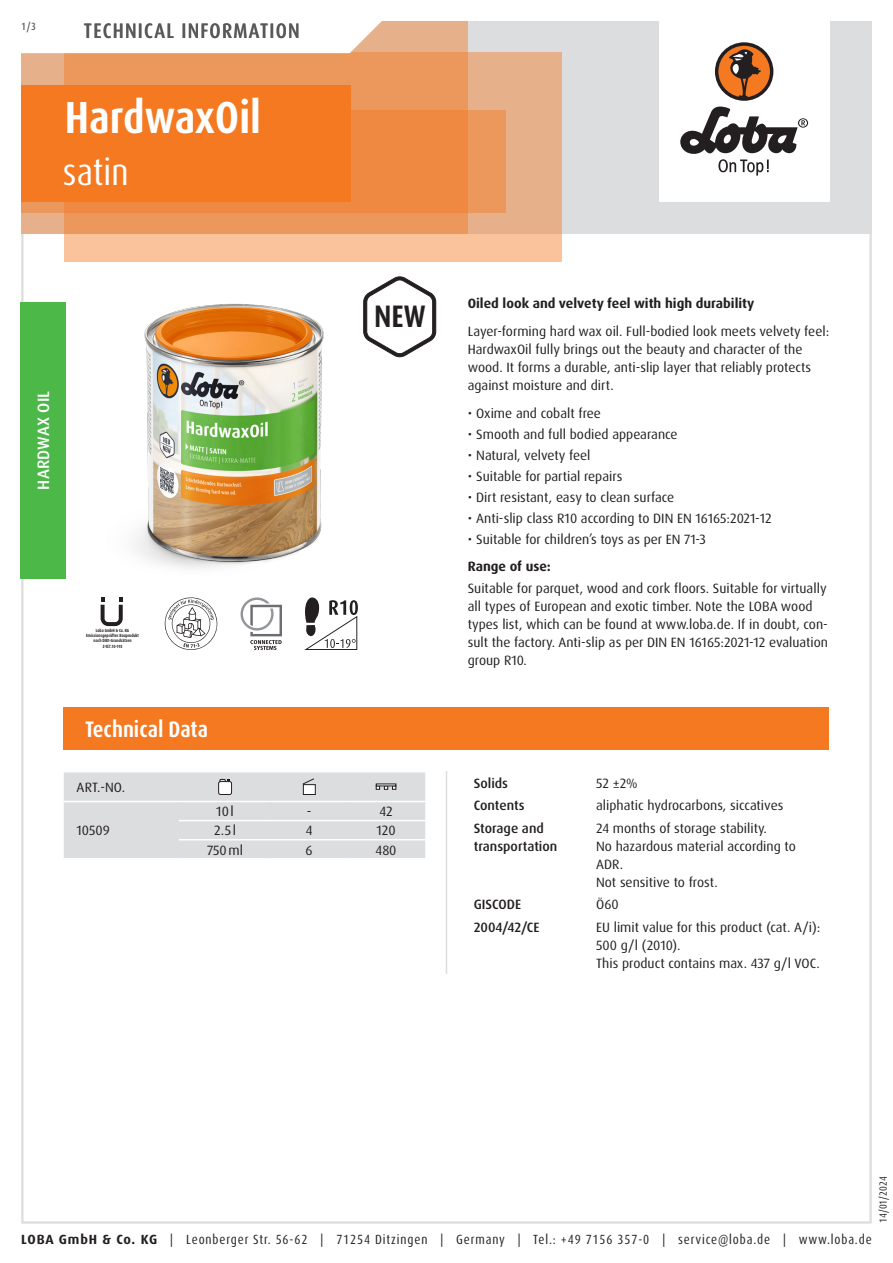
<style>
.page{position:relative;width:893px;height:1263px;background:#fff}
.page>*{position:absolute;margin:0;border:0;box-sizing:border-box;transform-origin:0 0}
.Produktname_weiss{font:700 condensed 45px "Dax Pro";color:#fff}
.Variante_weiss{font:condensed 37.5px "Dax Pro";color:#fff}
.Logos_Hinweis_Neuheit{font:700 condensed 31.2px "Dax Pro";color:#231f20}
.Abschnitt{font:700 condensed 22.5px "Dax Pro";color:#fff}
.TI{font:500 condensed 21px "Dax Pro";letter-spacing:.06em;color:#57585a}
.Produktart_Oel-Veredelung{font:500 16.5px "Dax Pro";letter-spacing:.01em;color:#fff}
.Text{font:13.5px/18px "Dax Pro";color:#231f20}
.Text_ohne_Silbentrennung{font:13.5px/18px "Dax Pro";color:#231f20}
.Text_Medium{font:500 13.5px/18px "Dax Pro";color:#231f20}
.Text_Bold{font:700 13.5px "Dax Pro";color:#231f20}
.Text_zentriert{font:13.5px "Dax Pro";color:#231f20}
.Text_Großbuchstaben{font:13.5px "Dax Pro";color:#231f20}
.t1{font:condensed 13.35px "Dax Pro";letter-spacing:.065em;color:#231f20}
.t2{font:condensed 10.5px "Dax Pro";color:#231f20}
.t3{font:500 condensed 10.5px "Dax Pro";color:#57585a}
.t4{font:700 4.5px/5.2px "Dax Pro";color:#231f20;text-align:center;scale:.82 1}
.s1{font-weight:700;font-stretch:normal}
</style>
<div class="page">
<hr style="left:446px;top:771px;width:1px;height:203px;background:#dcdddf">
<svg style="left:64px;top:772px;width:361px;height:86px;background:#dcdddf"></svg>
<div style="left:64px;top:707px;width:765px;height:43px;background:#f47921"></div>
<svg style="left:101px;top:597px;width:22px;height:29px"></svg>
<svg style="left:165px;top:597px;width:52px;height:53px"></svg>
<svg style="left:241px;top:597px;width:41px;height:53px"></svg>
<svg style="left:304px;top:597px;width:54px;height:53px"></svg>
<img style="left:134px;top:303px;width:268px;height:266px">
<div style="left:20px;top:302px;width:46px;height:276px;background:#4cb848"></div>
<div style="left:21px;top:21px;width:851px;height:213px;background:#dcdddf"></div>
<div style="left:659px;top:0;width:170px;height:202px;background:#fff"></div>
<svg style="left:680px;top:106px;width:128px;height:70px"></svg>
<div style="left:715px;top:42px;width:58px;height:59px;background:#231f20;border-radius:50%"></div>
<svg style="left:718px;top:45px;width:52px;height:52px"></svg>
<div style="left:64px;top:52px;width:497px;height:209px;background:linear-gradient(to right,#fec79f,#efb992)"></div>
<div style="left:21px;top:111px;width:485px;height:102px;background:#ec975b"></div>
<svg style="left:21px;top:21px;width:447px;height:213px;background:#ec9355"></svg>
<svg style="left:21px;top:21px;width:411px;height:34px;background:#faede4"></svg>
<div style="left:21px;top:85px;width:330px;height:117px;background:#f47921"></div>
<svg style="left:363px;top:276px;width:73px;height:81px"></svg>
<p class="t3" style="left:21px;top:19px;width:16px">1/3</p>
<p class="TI" style="left:84px;top:17px;width:217px">TECHNICAL INFORMATION</p>
<p class="Produktname_weiss" style="left:65px;top:89px;width:198px">HardwaxOil</p>
<p class="Variante_weiss" style="left:63px;top:148px;width:67px">satin</p>
<p class="Produktart_Oel-Veredelung" style="left:33px;top:490px;width:101px;rotate:-90deg">HARDWAX OIL</p>
<p class="Logos_Hinweis_Neuheit" style="left:374px;top:296px;width:53px">NEW</p>
<p class="t4" style="left:86px;top:628px;width:66px">Loba GmbH &amp; Co. KG<br>Emissionsgeprüftes Bauprodukt nach DIBt-Grundsätzen<br>Z-157.10-193</p>
<p class="Abschnitt" style="left:85px;top:715px;width:125px">Technical Data</p>
<p class="Text_Großbuchstaben" style="left:77px;top:778px;width:50px">ART.-NO.</p>
<p class="Text" style="left:77px;top:822px;width:35px">10509</p>
<p class="Text_zentriert" style="left:216px;top:803px;width:19px">10l</p>
<p class="Text_zentriert" style="left:307px;top:803px;width:6px">-</p>
<p class="Text_zentriert" style="left:379px;top:803px;width:15px">42</p>
<p class="Text_zentriert" style="left:214px;top:822px;width:24px">2.5l</p>
<p class="Text_zentriert" style="left:306px;top:822px;width:8px">4</p>
<p class="Text_zentriert" style="left:376px;top:822px;width:21px">120</p>
<p class="Text_zentriert" style="left:207px;top:841px;width:37px">750ml</p>
<p class="Text_zentriert" style="left:306px;top:841px;width:9px">6</p>
<p class="Text_zentriert" style="left:376px;top:841px;width:22px">480</p>
<p class="Text_Bold" style="left:468px;top:295px;width:288px">Oiled look and velvety feel with high durability</p>
<p class="Text" style="left:468px;top:323px;width:363px">Layer-forming hard wax oil. Full-bodied look meets velvety feel:<br>HardwaxOil fully brings out the beauty and character of the wood. It forms a durable, anti-slip layer that reliably protects against moisture and dirt.</p>
<p class="Text" style="left:468px;top:404px;width:135px">• Oxime and cobalt free</p>
<p class="Text" style="left:468px;top:425px;width:211px">• Smooth and full bodied appearance</p>
<p class="Text" style="left:468px;top:446px;width:124px">• Natural, velvety feel</p>
<p class="Text" style="left:468px;top:467px;width:156px">• Suitable for partial repairs</p>
<p class="Text" style="left:468px;top:488px;width:208px">• Dirt resistant, easy to clean surface</p>
<p class="Text" style="left:468px;top:509px;width:305px">• Anti-slip class R10 according to DIN EN 16165:2021-12</p>
<p class="Text" style="left:468px;top:530px;width:240px">• Suitable for children’s toys as per EN 71-3</p>
<p class="Text_Bold" style="left:468px;top:558px;width:85px">Range of use:</p>
<p class="Text" style="left:468px;top:579px;width:362px">Suitable for parquet, wood and cork floors. Suitable for virtually all types of European and exotic timber. Note the LOBA wood types list, which can be found at www.loba.de. If in doubt, con&shy;sult the factory. Anti-slip as per DIN EN 16165:2021-12 evaluation group R10.</p>
<p class="Text_Medium" style="left:474px;top:774px;width:36px">Solids</p>
<p class="Text_ohne_Silbentrennung" style="left:596px;top:774px;width:43px">52 ±2%</p>
<p class="Text_Medium" style="left:474px;top:796px;width:52px">Contents</p>
<p class="Text_ohne_Silbentrennung" style="left:596px;top:796px;width:189px">aliphatic hydrocarbons, siccatives</p>
<p class="Text_Medium" style="left:474px;top:819px;width:85px">Storage and transportation</p>
<p class="Text_ohne_Silbentrennung" style="left:596px;top:819px;width:172px">24 months of storage stability.</p>
<p class="Text_ohne_Silbentrennung" style="left:596px;top:837px;width:201px">No hazardous material according to<br>ADR.</p>
<p class="Text_ohne_Silbentrennung" style="left:596px;top:873px;width:123px">Not sensitive to frost.</p>
<p class="Text_Medium" style="left:474px;top:896px;width:49px">GISCODE</p>
<p class="Text_ohne_Silbentrennung" style="left:596px;top:896px;width:24px">Ö60</p>
<p class="Text_Medium" style="left:474px;top:918px;width:67px">2004/42/CE</p>
<p class="Text_ohne_Silbentrennung" style="left:596px;top:918px;width:226px">EU limit value for this product (cat. A/i):<br>500 g/l (2010).</p>
<p class="Text_ohne_Silbentrennung" style="left:596px;top:954px;width:225px">This product contains max. 437 g/l VOC.</p>
<p class="t2" style="left:876px;top:1222px;width:48px;rotate:-90deg">14/01/2024</p>
<p class="t1" style="left:21px;top:1230px;width:852px"><span class="s1">LOBA GmbH &amp; Co. KG</span> | Leonberger Str. 56-62 | 71254 Ditzingen | Germany | Tel.: +49 7156 357-0 | service@loba.de | www.loba.de</p>
</div>
